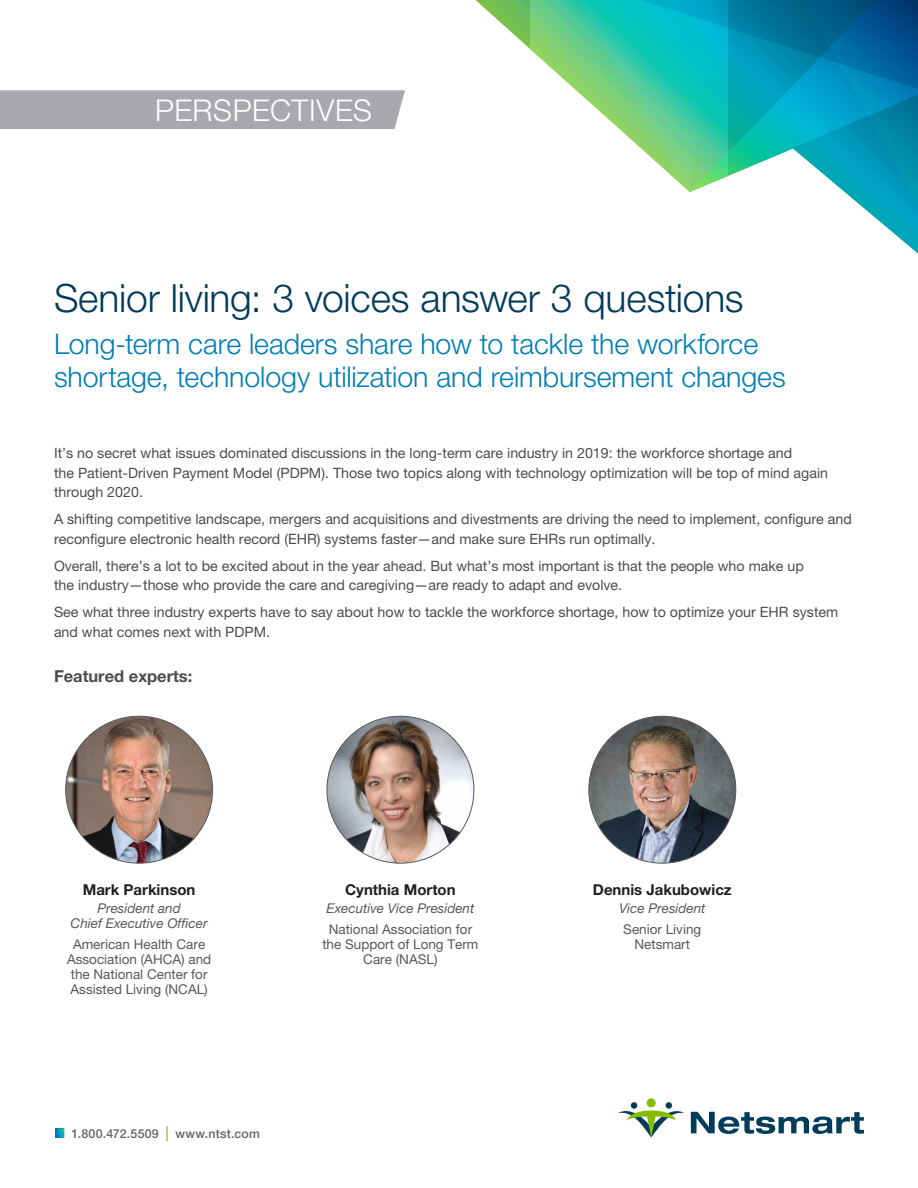
<style>
.page{position:relative;width:918px;height:1188px;background:#fff}
.page>*{position:absolute;margin:0;border:0;box-sizing:border-box;transform-origin:0 0}
.t1{font:300 39px "Helvetica Neue LT Pro";letter-spacing:-.005em;color:#023b5a}
.t2{font:300 30px "Helvetica Neue LT Pro";letter-spacing:.015em;color:#fff}
.t3{font:300 28.5px/33px "Helvetica Neue LT Pro";letter-spacing:-.005em;color:#007db5}
.t4{font:700 16.5px "Helvetica Neue LT Pro";color:#4b4c4d}
.t5{font:700 15px "Helvetica Neue LT Pro";color:#231f20}
.t6{font:14.25px/19.5px "Helvetica Neue LT Pro";color:#4b4c4d}
.t7{font:13.5px/15px "Helvetica Neue LT Pro";color:#57585a;text-align:center}
.t8{font:italic 13.5px/15px "Helvetica Neue LT Pro";color:#57585a;text-align:center}
.t9{font:500 12.3px "Helvetica Neue LT Pro";letter-spacing:.02em;color:#636366}
.s1{font-size:14.85px;color:#81c340}
</style>
<div class="page">
<svg style="left:691px;top:1112px;width:173px;height:22px"></svg>
<div style="left:631px;top:1102px;width:6px;height:7px;background:#013d5b;border-radius:50%"></div>
<div style="left:666px;top:1102px;width:6px;height:7px;background:#013d5b;border-radius:50%"></div>
<svg style="left:618px;top:1106px;width:66px;height:32px"></svg>
<div style="left:647px;top:1098px;width:9px;height:9px;background:#84bd00;border-radius:50%"></div>
<svg style="left:56px;top:1128px;width:8px;height:10px"></svg>
<div style="left:0;top:90px;width:382px;height:39px;background:#a8a9ad"></div>
<svg style="left:588px;top:101px;width:102px;height:91px"></svg>
<svg style="left:844px;top:192px;width:74px;height:62px"></svg>
<svg style="left:690px;top:101px;width:228px;height:91px"></svg>
<svg style="left:382px;top:0;width:536px;height:101px"></svg>
<img style="left:66px;top:716px;width:147px;height:147px;border-radius:73px">
<img style="left:327px;top:716px;width:147px;height:147px;border-radius:73px">
<img style="left:589px;top:716px;width:147px;height:147px;border-radius:73px">
<h2 class="t2" style="left:155px;top:92px;width:218px">PERSPECTIVES</h2>
<h1 class="t1" style="left:54px;top:274px;width:691px">Senior living: 3 voices answer 3 questions</h1>
<h3 class="t3" style="left:54px;top:327px;width:733px">Long-term care leaders share how to tackle the workforce shortage, technology utilization and reimbursement changes</h3>
<p class="t6" style="left:54px;top:443px;width:776px">It’s no secret what issues dominated discussions in the long-term care industry in 2019: the workforce shortage and<br>the Patient-Driven Payment Model (PDPM). Those two topics along with technology optimization will be top of mind again through 2020.</p>
<p class="t6" style="left:54px;top:509px;width:799px">A shifting competitive landscape, mergers and acquisitions and divestments are driving the need to implement, configure and reconfigure electronic health record (EHR) systems faster—and make sure EHRs run optimally.</p>
<p class="t6" style="left:54px;top:556px;width:751px">Overall, there’s a lot to be excited about in the year ahead. But what’s most important is that the people who make up the industry—those who provide the care and caregiving—are ready to adapt and evolve.</p>
<p class="t6" style="left:54px;top:602px;width:786px">See what three industry experts have to say about how to tackle the workforce shortage, how to optimize your EHR system and what comes next with PDPM.</p>
<p class="t4" style="left:54px;top:666px;width:140px">Featured experts:</p>
<p class="t5" style="left:83px;top:880px;width:114px">Mark Parkinson</p>
<p class="t8" style="left:71px;top:900px;width:138px">President and<br>Chief Executive Officer</p>
<p class="t7" style="left:67px;top:936px;width:146px">American Health Care<br>Association (AHCA) and the National Center for<br>Assisted Living (NCAL)</p>
<p class="t9" style="left:71px;top:1126px;width:190px">1.800.472.5509 <span class="s1">|</span> www.ntst.com</p>
<p class="t5" style="left:345px;top:880px;width:112px">Cynthia Morton</p>
<p class="t8" style="left:326px;top:900px;width:149px">Executive Vice President</p>
<p class="t7" style="left:322px;top:921px;width:158px">National Association for the Support of Long Term<br>Care (NASL)</p>
<p class="t5" style="left:593px;top:880px;width:140px">Dennis Jakubowicz</p>
<p class="t8" style="left:619px;top:900px;width:88px">Vice President</p>
<p class="t7" style="left:623px;top:921px;width:80px">Senior Living<br>Netsmart</p>
</div>
